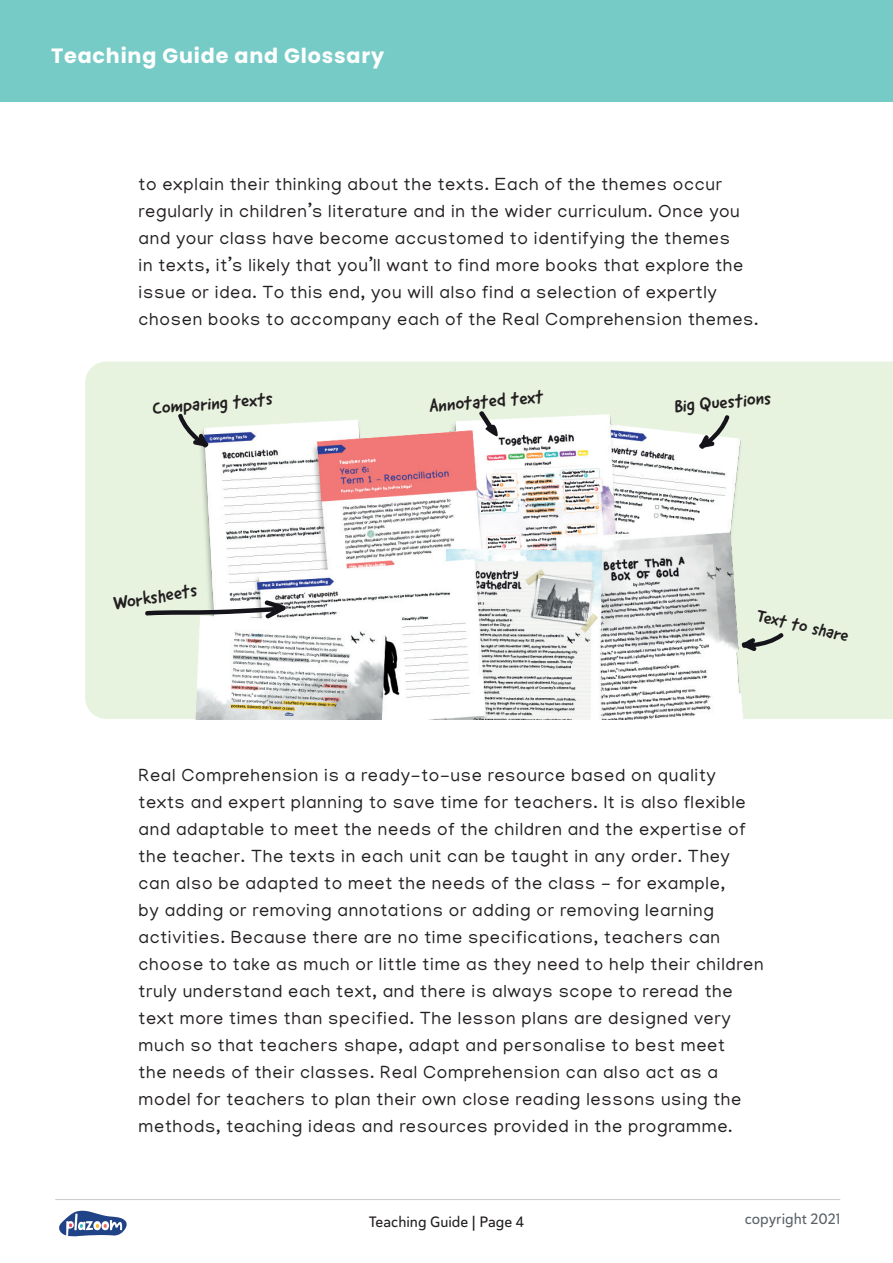
<style>
.page{position:relative;width:893px;height:1263px;background:#fff}
.page>*{position:absolute;margin:0;border:0;box-sizing:border-box;transform-origin:0 0}
.t1{font:700 20.7px "Poppins";letter-spacing:.04em;color:#fff}
.t2{font:18.6px "Good Dog New";color:#231f20}
.t3{font:18px/27px "Manjari";letter-spacing:.04em;color:#231f20}
.t4{font:17.7px "Good Dog New";color:#231f20}
.t5{font:15px "Haboro Soft Nor Med";color:#231f20}
.t6{font:15px "Haboro Soft Nor Med";color:#5a6166}
</style>
<div class="page">
<hr style="left:55px;top:1199px;width:785px;height:1px;background:#c9cacc">
<svg style="left:59px;top:1210px;width:68px;height:27px"></svg>
<div style="left:0;top:0;width:893px;height:101px;background:#77cbc7"></div>
<div style="left:85px;top:361px;width:808px;height:358px;background:#e7f3df"></div>
<img style="left:193px;top:408px;width:552px;height:311px">
<svg style="left:741px;top:632px;width:44px;height:20px"></svg>
<svg style="left:699px;top:414px;width:31px;height:35px"></svg>
<svg style="left:478px;top:410px;width:20px;height:27px"></svg>
<svg style="left:177px;top:413px;width:32px;height:35px"></svg>
<svg style="left:144px;top:600px;width:142px;height:19px"></svg>
<p class="t1" style="left:51px;top:44px;width:335px">Teaching Guide and Glossary</p>
<p class="t3" style="left:139px;top:170px;width:621px">to explain their thinking about the texts. Each of the themes occur regularly in children’s literature and in the wider curriculum. Once you and your class have become accustomed to identifying the themes<br>in texts, it’s likely that you’ll want to find more books that explore the issue or idea. To this end, you will also find a selection of expertly chosen books to accompany each of the Real Comprehension themes.</p>
<p class="t2" style="left:152px;top:396px;width:122px;rotate:-5deg">Comparing texts</p>
<p class="t2" style="left:428px;top:394px;width:116px;rotate:-5deg">Annotated text</p>
<p class="t2" style="left:673px;top:394px;width:99px;rotate:-5deg">Big Questions</p>
<p class="t2" style="left:111px;top:592px;width:86px;rotate:-10deg">Worksheets</p>
<p class="t4" style="left:759px;top:604px;width:96px;rotate:13deg">Text to share</p>
<p class="t3" style="left:139px;top:761px;width:627px">Real Comprehension is a ready-to-use resource based on quality texts and expert planning to save time for teachers. It is also flexible and adaptable to meet the needs of the children and the expertise of the teacher. The texts in each unit can be taught in any order. They can also be adapted to meet the needs of the class - for example,<br>by adding or removing annotations or adding or removing learning activities. Because there are no time specifications, teachers can choose to take as much or little time as they need to help their children truly understand each text, and there is always scope to reread the text more times than specified. The lesson plans are designed very much so that teachers shape, adapt and personalise to best meet<br>the needs of their classes. Real Comprehension can also act as a model for teachers to plan their own close reading lessons using the methods, teaching ideas and resources provided in the programme.</p>
<p class="t5" style="left:369px;top:1211px;width:157px">Teaching Guide | Page 4</p>
<p class="t6" style="left:745px;top:1209px;width:97px">copyright 2021</p>
</div>
